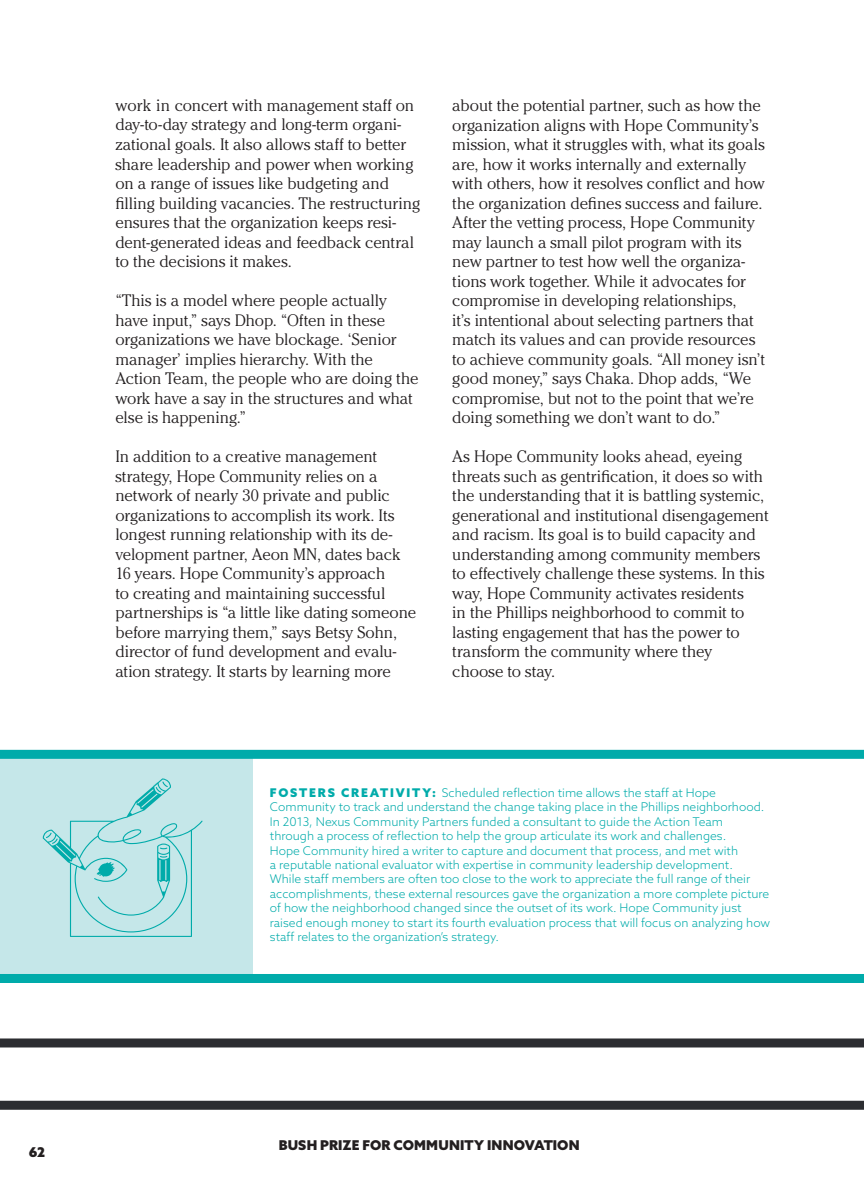
<style>
.page{position:relative;width:864px;height:1188px;background:#fff}
.page>*{position:absolute;margin:0;border:0;box-sizing:border-box;transform-origin:0 0}
.t1{font:300 16.5px/19.5px "Cheltenham";letter-spacing:-.005em;color:#231f20}
.t2{font:900 13.5px "Azo Sans";letter-spacing:.01em;color:#231f20}
.t3{font:300 12px/14.4px "Azo Sans";color:#00abaa}
.s1{font-weight:900}
</style>
<div class="page">
<div style="left:0;top:1038px;width:864px;height:9px;background:#2c2d31"></div>
<div style="left:0;top:1100px;width:864px;height:9px;background:#2c2d31"></div>
<div style="left:0;top:750px;width:253px;height:232px;background:#c5e7e9"></div>
<div style="left:0;top:750px;width:864px;height:9px;background:#00abaa"></div>
<div style="left:0;top:974px;width:864px;height:9px;background:#00abaa"></div>
<svg style="left:43px;top:778px;width:160px;height:159px"></svg>
<p class="t1" style="left:115px;top:95px;width:306px">work in concert with management staff on day-to-day strategy and long-term organi&shy;zational goals. It also allows staff to better share leadership and power when working on a range of issues like budgeting and flling building vacancies. The restructuring ensures that the organization keeps resi&shy;dent-generated ideas and feedback central to the decisions it makes.</p>
<p class="t1" style="left:115px;top:290px;width:304px">“This is a model where people actually have input,” says Dhop. “Often in these organizations we have blockage. ‘Senior manager’ implies hierarchy. With the Action Team, the people who are doing the work have a say in the structures and what else is happening.”</p>
<p class="t1" style="left:115px;top:446px;width:302px">In addition to a creative management strategy, Hope Community relies on a network of nearly 30 private and public organizations to accomplish its work. Its longest running relationship with its de&shy;velopment partner, Aeon MN, dates back 16 years. Hope Community’s approach<br>to creating and maintaining successful partnerships is “a little like dating someone before marrying them,” says Betsy Sohn, director of fund development and evalu&shy;ation strategy. It starts by learning more</p>
<p class="t1" style="left:452px;top:95px;width:314px">about the potential partner, such as how the organization aligns with Hope Community’s mission, what it struggles with, what its goals are, how it works internally and externally with others, how it resolves confict and how the organization defnes success and failure.<br>After the vetting process, Hope Community may launch a small pilot program with its new partner to test how well the organiza&shy;tions work together. While it advocates for compromise in developing relationships,<br>it’s intentional about selecting partners that match its values and can provide resources to achieve community goals. “All money isn’t good money,” says Chaka. Dhop adds, “We compromise, but not to the point that we’re doing something we don’t want to do.”</p>
<p class="t1" style="left:452px;top:447px;width:318px">As Hope Community looks ahead, eyeing threats such as gentrifcation, it does so with the understanding that it is battling systemic, generational and institutional disengagement and racism. Its goal is to build capacity and understanding among community members to effectively challenge these systems. In this way, Hope Community activates residents<br>in the Phillips neighborhood to commit to lasting engagement that has the power to transform the community where they<br>choose to stay.</p>
<p class="t3" style="left:270px;top:785px;width:502px"><span class="s1">FOSTE R S C R E ATIVIT Y:</span> Scheduled refection time allows the staff at Hope Community to track and understand the change taking place in the Phillips neighborhood.<br>In 2013, Nexus Community Partners funded a consultant to guide the Action Team through a process of refection to help the group articulate its work and challenges.<br>Hope Community hired a writer to capture and document that process, and met with<br>a reputable national evaluator with expertise in community leadership development.<br>While staff members are often too close to the work to appreciate the full range of their accomplishments, these external resources gave the organization a more complete picture of how the neighborhood changed since the outset of its work. Hope Community just raised enough money to start its fourth evaluation process that will focus on analyzing how staff relates to the organization’s strategy.</p>
<p class="t2" style="left:29px;top:1142px;width:18px">62</p>
<p class="t2" style="left:279px;top:1136px;width:302px">BUSH PRIZE FOR COMMUNITY INNOVATION</p>
</div>
